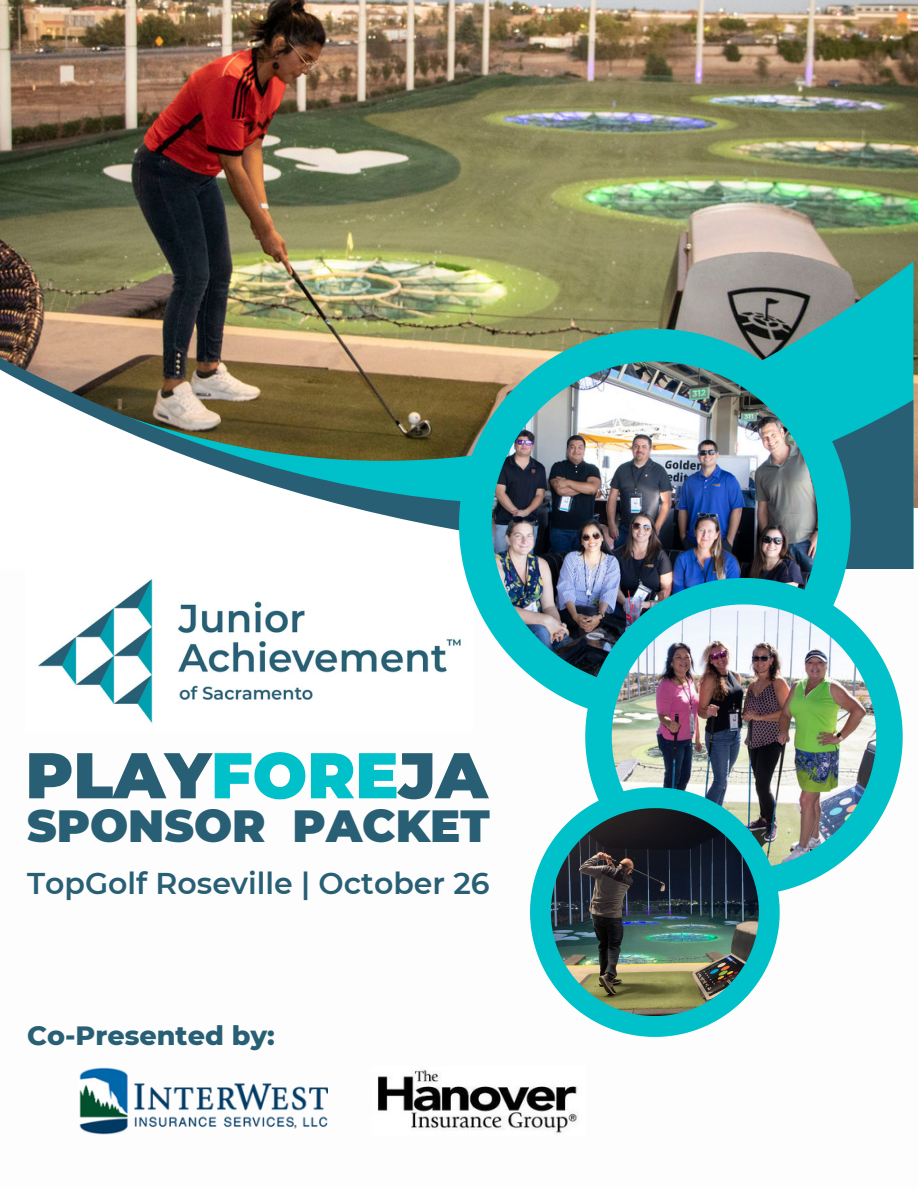
<style>
.page{position:relative;width:918px;height:1188px;background:#fff}
.page>*{position:absolute;margin:0;border:0;box-sizing:border-box;transform-origin:0 0}
.t1{font:900 64.5px "Montserrat";color:#285f74}
.t2{font:900 45px "Montserrat";color:#285f74}
.t3{font:600 30px "Montserrat";color:#285f74}
.t4{font:800 27px "Montserrat";color:#285f74}
.s1{color:#00c0ca}
</style>
<div class="page">
<img style="left:0;top:0;width:918px;height:508px">
<img style="left:0;top:261px;width:913px;height:308px">
<img style="left:38px;top:579px;width:421px;height:144px">
<svg style="left:459px;top:329px;width:392px;height:379px;fill:#00c0ca"></svg>
<img style="left:492px;top:362px;width:326px;height:325px">
<img style="left:585px;top:578px;width:318px;height:314px">
<img style="left:612px;top:604px;width:264px;height:265px">
<svg style="left:530px;top:787px;width:250px;height:250px"></svg>
<img style="left:551px;top:808px;width:208px;height:208px">
<img style="left:79px;top:1067px;width:249px;height:68px">
<img style="left:377px;top:1070px;width:201px;height:64px">
<p class="t1" style="left:26px;top:736px;width:464px">PLAY<span class="s1">FORE</span>JA</p>
<p class="t2" style="left:27px;top:798px;width:464px">SPONSOR PACKET</p>
<p class="t3" style="left:27px;top:865px;width:464px">TopGolf Roseville | October 26</p>
<p class="t4" style="left:27px;top:1019px;width:249px">Co-Presented by:</p>
</div>
